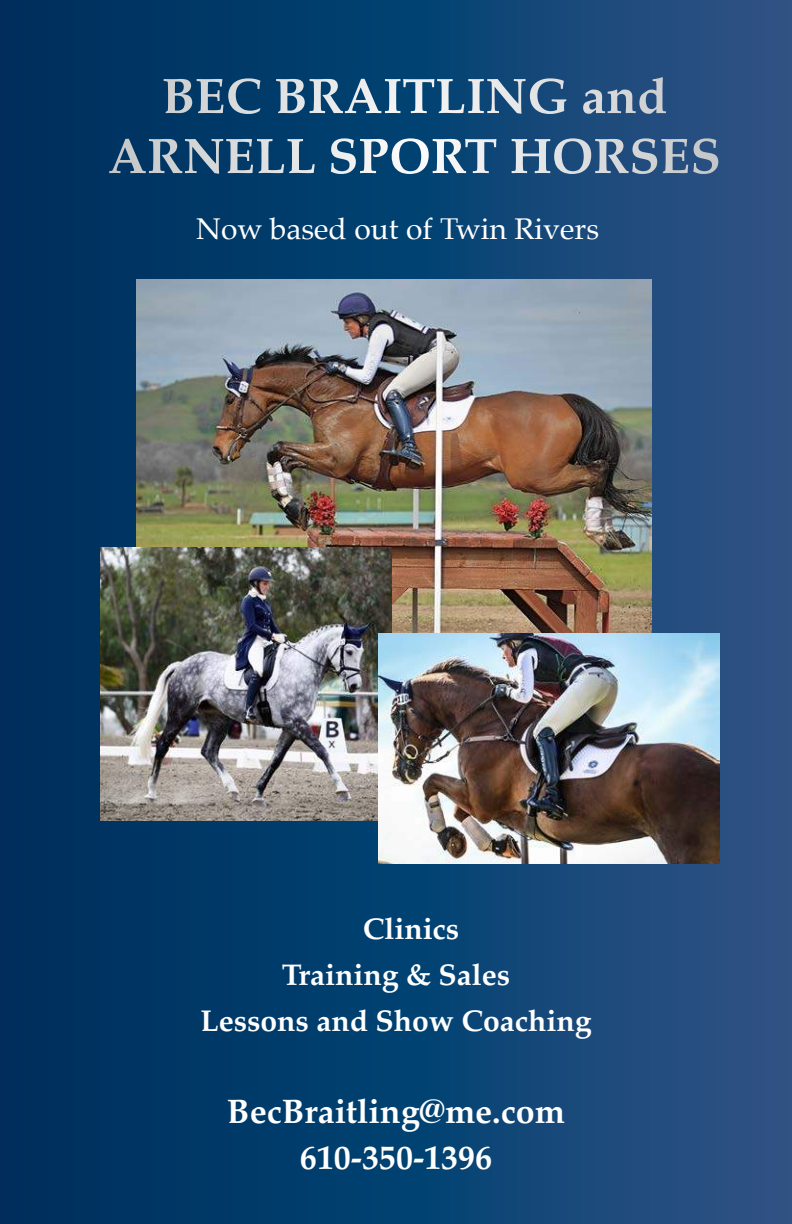
<style>
.page{position:relative;width:792px;height:1224px;background:#fff}
.page>*{position:absolute;margin:0;border:0;box-sizing:border-box;transform-origin:0 0}
.t1{font:700 50px/60px "Palatino";color:#fff;text-align:center}
.t2{font:700 34px/46px "Palatino";color:#fff;text-align:center}
.t3{font:700 30px "Palatino";color:#fff}
.t4{font:30px "Palatino";color:#fff}
</style>
<div class="page">
<div style="left:0;top:0;width:792px;height:1224px;background:linear-gradient(to right,#002f5c,#275385)"></div>
<img style="left:136px;top:279px;width:516px;height:355px">
<img style="left:101px;top:548px;width:291px;height:272px">
<img style="left:378px;top:634px;width:342px;height:230px">
<h1 class="t1" style="left:108px;top:65px;width:614px">BEC BRAITLING and<br>ARNELL SPORT HORSES</h1>
<p class="t4" style="left:196px;top:204px;width:405px">Now based out of Twin Rivers</p>
<p class="t3" style="left:363px;top:903px;width:98px">Clinics</p>
<p class="t3" style="left:282px;top:949px;width:230px">Training &amp; Sales</p>
<p class="t3" style="left:201px;top:995px;width:392px">Lessons and Show Coaching</p>
<p class="t2" style="left:227px;top:1088px;width:339px">BecBraitling@me.com<br>610-350-1396</p>
</div>
